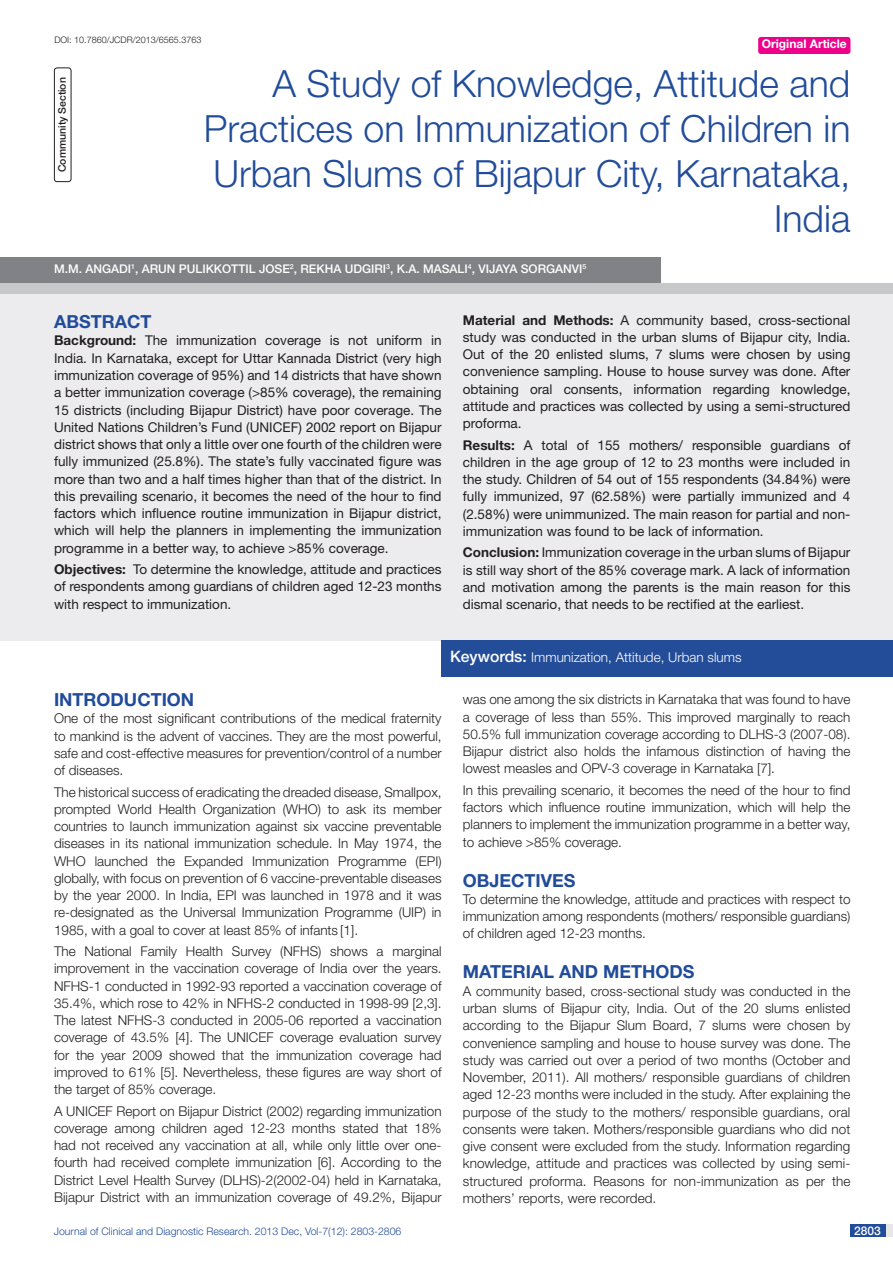
<style>
.page{position:relative;width:893px;height:1263px;background:#fff}
.page>*{position:absolute;margin:0;border:0;box-sizing:border-box;transform-origin:0 0}
.t1{font:300 37.5px/45px "Helvetica Neue";color:#214c99;text-align:right}
.Level_1{font:700 18px "Helvetica Neue";color:#214c99}
.Abstract_head{font:700 18px "Helvetica Neue";color:#214c99}
.Body_text{font:300 13.5px/17.2px "Helvetica Neue";color:#231f20;text-align:justify}
.Abstract_text{font:13.5px/17.2px "Helvetica Neue";color:#231f20;text-align:justify}
.t2{font:300 13.5px "Helvetica Neue";color:#fff}
.Author{font:500 12px "Helvetica Neue";color:#fff}
.t3{font:700 12px "Helvetica Neue";color:#fff}
.t4{font:300 10.5px "Helvetica Neue";color:#214c99}
.con_particulars{font:500 10.5px "Helvetica Neue";color:#231f20}
.DOI{font:300 9px "Helvetica Neue";color:#231f20}
.s1{color:#244d99}
.s2{font-weight:700}
.s3{font-weight:500;font-size:15.75px}
</style>
<div class="page">
<div style="left:850px;top:1224px;width:43px;height:13px;background:#e6e7e9"></div>
<div style="left:850px;top:1224px;width:35px;height:13px;background:#214c99"></div>
<div style="left:758px;top:37px;width:92px;height:17px;background:#ed028c;border-radius:3px"></div>
<div style="left:0;top:283px;width:893px;height:12px;background:#c7c8ca"></div>
<div style="left:54px;top:68px;width:17px;height:114px;border:1px solid #231f20;border-radius:3px"></div>
<div style="left:0;top:257px;width:660px;height:25px;background:#808285"></div>
<div style="left:0;top:295px;width:893px;height:346px;background:#ececee"></div>
<div style="left:442px;top:640px;width:451px;height:37px;background:#244d99"></div>
<p class="DOI" style="left:54px;top:35px;width:148px">DOI: 10.7860/JCDR/2013/6565.3763</p>
<p class="t3" style="left:762px;top:37px;width:87px">Original Article</p>
<p class="t1" style="left:204px;top:60px;width:648px">A Study of Knowledge, Attitude and<br>Practices on Immunization of Children in<br>Urban Slums of Bijapur City, Karnataka,<br>India</p>
<p class="con_particulars" style="left:56px;top:172px;width:96px;rotate:-90deg">COMMUNITY SECTION</p>
<p class="Author" style="left:54px;top:262px;width:389px">M.M. ANGADI<sup>1</sup>, ARUN PULIKKOTTIL JOSE<sup>2</sup>, REKHA UDGIRI<sup>3</sup>, K.A. MASA</p>
<p class="Author" style="left:458px;top:262px;width:130px">LI<sup>4</sup>, VIJAYA SORGANVI<sup>5</sup></p>
<p class="Abstract_head" style="left:54px;top:311px;width:99px">ABST<span class="s1">RAC</span>T</p>
<p class="Abstract_text" style="left:54px;top:332px;width:389px"><span class="s2">Background:</span> The immunization coverage is not uniform in India. In Karnataka, except for Uttar Kannada District (very high immunization coverage of 95%) and 14 districts that have shown a better immunization coverage (&gt;85% coverage), the remaining 15 districts (including Bijapur District) have poor coverage. The United Nations Children’s Fund (UNICEF) 2002 report on Bijapur district shows that only a little over one fourth of the children were fully immunized (25.8%). The state’s fully vaccinated figure was more than two and a half times higher than that of the district. In this prevailing scenario, it becomes the need of the hour to find factors which influence routine immunization in Bijapur district, which will help the planners in implementing the immunization programme in a better way, to achieve &gt;85% coverage.</p>
<p class="Abstract_text" style="left:54px;top:560px;width:389px"><span class="s2">Objectives:</span> To determine the knowledge, attitude and practices of respondents among guardians of children aged 12-23 months with respect to immunization.</p>
<p class="Abstract_text" style="left:463px;top:311px;width:389px"><span class="s2">Material and Methods:</span> A community based, cross-sectional study was conducted in the urban slums of Bijapur city, India.<br>Out of the 20 enlisted slums, 7 slums were chosen by using convenience sampling. House to house survey was done. After obtaining oral consents, information regarding knowledge, attitude and practices was collected by using a semi-structured proforma.</p>
<p class="Abstract_text" style="left:463px;top:436px;width:389px"><span class="s2">Results:</span> A total of 155 mothers/ responsible guardians of children in the age group of 12 to 23 months were included in the study. Children of 54 out of 155 respondents (34.84%) were fully immunized, 97 (62.58%) were partially immunized and 4 (2.58%) were unimmunized. The main reason for partial and non&shy;immunization was found to be lack of information.</p>
<p class="Abstract_text" style="left:463px;top:544px;width:389px"><span class="s2">Conclusion:</span> Immunization coverage in the urban slums of Bijapur is still way short of the 85% coverage mark. A lack of information and motivation among the parents is the main reason for this dismal scenario, that needs to be rectified at the earliest.</p>
<p class="t2" style="left:450px;top:649px;width:293px"><span class="s3">KEYWORDS:</span> Immunization, Attitude, Urban slums</p>
<p class="Level_1" style="left:54px;top:688px;width:33px">Intro</p>
<p class="Level_1" style="left:111px;top:688px;width:39px">ductio</p>
<p class="Level_1" style="left:181px;top:688px;width:15px">n</p>
<p class="Body_text" style="left:54px;top:709px;width:389px">One of the most significant contributions of the medical fraternity to mankind is the advent of vaccines. They are the most powerful, safe and cost-effective measures for prevention/control of a number of diseases.</p>
<p class="Body_text" style="left:54px;top:783px;width:389px">The historical success of eradicating the dreaded disease, Smallpox, prompted World Health Organization (WHO) to ask its member countries to launch immunization against six vaccine preventable diseases in its national immunization schedule. In May 1974, the WHO launched the Expanded Immunization Programme (EPI) globally, with focus on prevention of 6 vaccine-preventable diseases by the year 2000. In India, EPI was launched in 1978 and it was re-designated as the Universal Immunization Programme (UIP) in 1985, with a goal to cover at least 85% of infants [1].</p>
<p class="Body_text" style="left:54px;top:942px;width:389px">The National Family Health Survey (NFHS) shows a marginal improvement in the vaccination coverage of India over the years.<br>NFHS-1 conducted in 1992-93 reported a vaccination coverage of 35.4%, which rose to 42% in NFHS-2 conducted in 1998-99 [2,3].<br>The latest NFHS-3 conducted in 2005-06 reported a vaccination coverage of 43.5% [4]. The UNICEF coverage evaluation survey for the year 2009 showed that the immunization coverage had improved to 61% [5]. Nevertheless, these figures are way short of the target of 85% coverage.</p>
<p class="Body_text" style="left:54px;top:1102px;width:389px">A UNICEF Report on Bijapur District (2002) regarding immunization coverage among children aged 12-23 months stated that 18% had not received any vaccination at all, while only little over one&shy;fourth had received complete immunization [6]. According to the District Level Health Survey (DLHS)-2(2002-04) held in Karnataka, Bijapur District with an immunization coverage of 49.2%, Bijapur</p>
<p class="Body_text" style="left:463px;top:691px;width:389px">was one among the six districts in Karnataka that was found to have a coverage of less than 55%. This improved marginally to reach 50.5% full immunization coverage according to DLHS-3 (2007-08).<br>Bijapur district also holds the infamous distinction of having the lowest measles and OPV-3 coverage in Karnataka [7].</p>
<p class="Body_text" style="left:463px;top:781px;width:389px">In this prevailing scenario, it becomes the need of the hour to find factors which influence routine immunization, which will help the planners to implement the immunization programme in a better way, to achieve &gt;85% coverage.</p>
<p class="Level_1" style="left:463px;top:869px;width:112px">Objectives</p>
<p class="Body_text" style="left:463px;top:890px;width:389px">To determine the knowledge, attitude and practices with respect to immunization among respondents (mothers/ responsible guardians) of children aged 12-23 months.</p>
<p class="Level_1" style="left:463px;top:961px;width:231px">Material and methods</p>
<p class="Body_text" style="left:463px;top:982px;width:389px">A community based, cross-sectional study was conducted in the urban slums of Bijapur city, India. Out of the 20 slums enlisted according to the Bijapur Slum Board, 7 slums were chosen by convenience sampling and house to house survey was done. The study was carried out over a period of two months (October and November, 2011). All mothers/ responsible guardians of children aged 12-23 months were included in the study. After explaining the purpose of the study to the mothers/ responsible guardians, oral consents were taken. Mothers/responsible guardians who did not give consent were excluded from the study. Information regarding knowledge, attitude and practices was collected by using semi&shy;structured proforma. Reasons for non-immunization as per the mothers’ reports, were recorded.</p>
<p class="t4" style="left:54px;top:1225px;width:349px">Journal of Clinical and Diagnostic Research. 2013 Dec, Vol-7(12): 2803-2806</p>
<p class="Author" style="left:854px;top:1223px;width:28px">2803</p>
</div>
